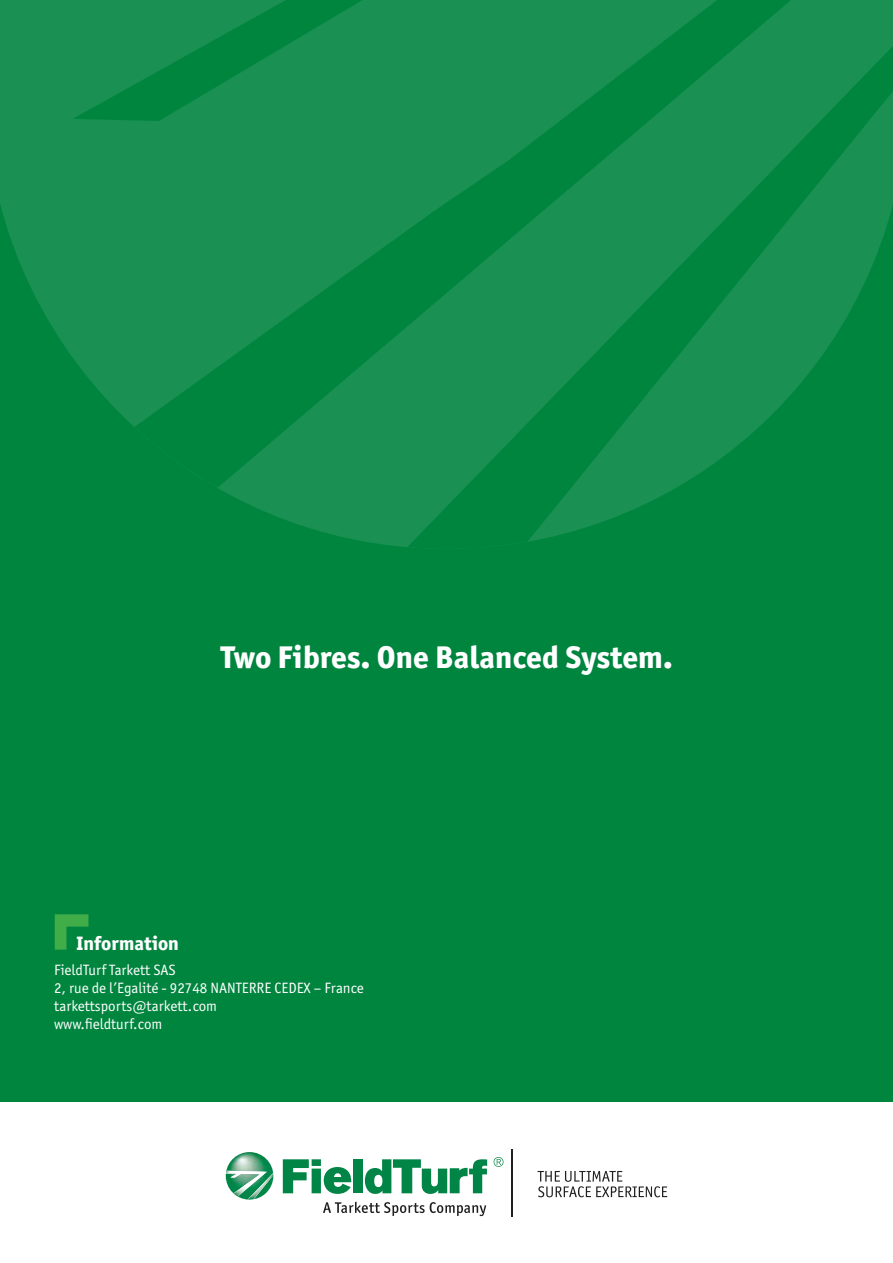
<style>
.page{position:relative;width:893px;height:1263px;background:#fff}
.page>*{position:absolute;margin:0;border:0;box-sizing:border-box;transform-origin:0 0}
.t1{font:800 31.5px "Officina Sans ITC Pro";color:#fff}
.t2{font:800 19.5px "Officina Sans ITC Pro";color:#fff}
.t3{font:15px/18px "Officina Sans ITC Pro";color:#fff}
</style>
<div class="page">
<div style="left:0;top:0;width:893px;height:1103px;background:#00853f"></div>
<svg style="left:55px;top:914px;width:33px;height:36px"></svg>
<svg style="left:218px;top:0;width:675px;height:547px;fill:#1a9152"></svg>
<svg style="left:407px;top:34px;width:486px;height:513px"></svg>
<svg style="left:0;top:0;width:805px;height:488px;fill:#1a9152"></svg>
<img style="left:226px;top:1152px;width:47px;height:47px">
<img style="left:248px;top:1173px;width:25px;height:27px">
<img style="left:226px;top:1171px;width:41px;height:25px">
<hr style="left:512px;top:1149px;width:1px;height:67px;background:#221f20">
<svg style="left:538px;top:1171px;width:129px;height:26px"></svg>
<div style="left:353px;top:1159px;width:10px;height:34px;background:#008546"></div>
<svg style="left:283px;top:1159px;width:68px;height:35px"></svg>
<svg style="left:365px;top:1159px;width:122px;height:35px"></svg>
<svg style="left:323px;top:1202px;width:163px;height:14px"></svg>
<svg style="left:494px;top:1157px;width:9px;height:10px"></svg>
<h1 class="t1" style="left:220px;top:637px;width:454px">Two Fibres. One Balanced System.</h1>
<h2 class="t2" style="left:76px;top:931px;width:104px">Information</h2>
<p class="t3" style="left:54px;top:961px;width:196px">FieldTurf Tarkett SAS<br>2, rue de l’Egalité - 92748 NANTERRE</p>
<p class="t3" style="left:274px;top:979px;width:91px">CEDEX – France</p>
<p class="t3" style="left:54px;top:997px;width:165px">tarkettsports@tarkett.com www.fieldturf.com</p>
</div>
